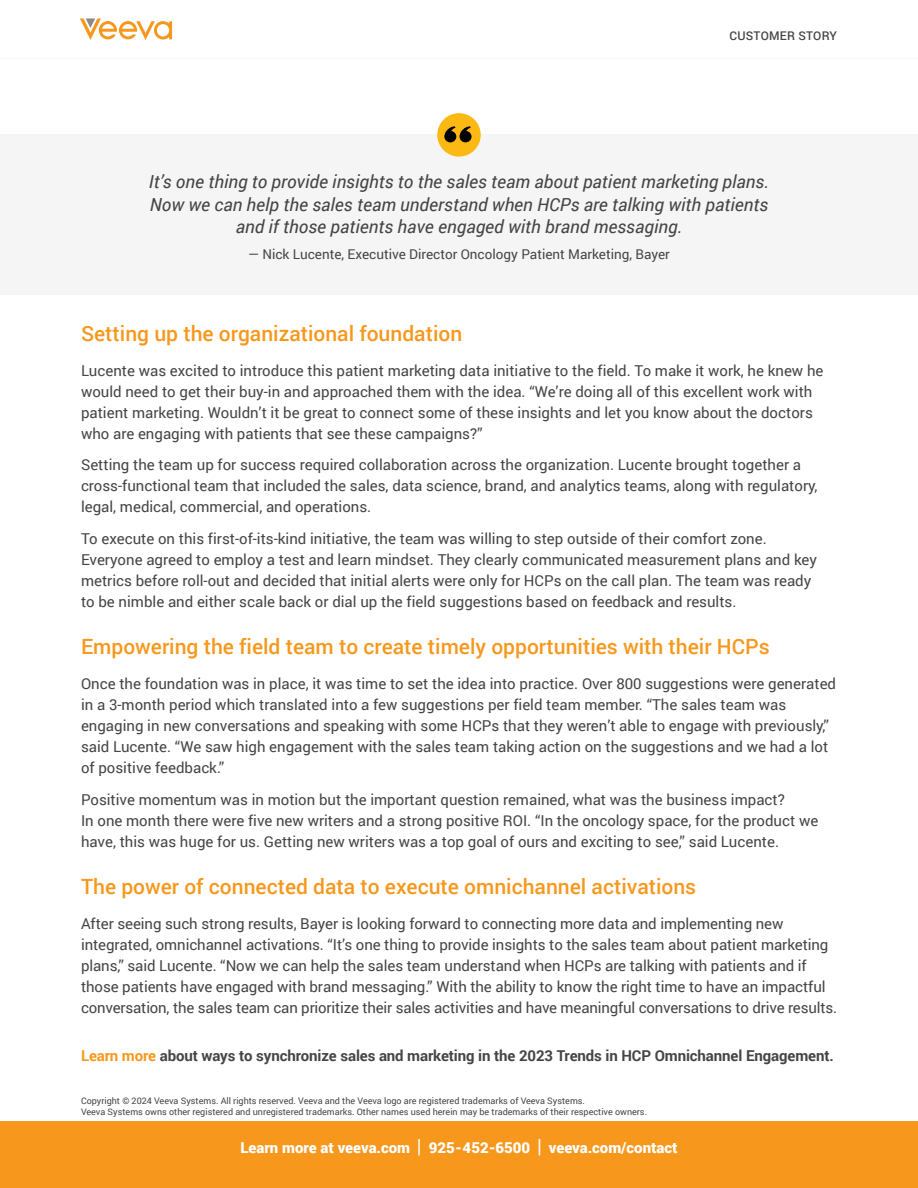
<style>
.page{position:relative;width:918px;height:1188px;background:#fff}
.page>*{position:absolute;margin:0;border:0;box-sizing:border-box;transform-origin:0 0}
.t1{font:500 21px "Roboto";color:#f7981d}
.t2{font:italic 18px/22.5px "Roboto";color:#444545;text-align:center}
.t3{font:15px/21px "Roboto";color:#444545}
.t4{font:700 15px "Roboto";letter-spacing:-.005em;color:#444545}
.t5{font:900 15px "Roboto";color:#fff}
.t6{font:13.5px "Roboto";color:#444545}
.t7{font:500 12px "Roboto";letter-spacing:.02em;color:#444545}
.t8{font:9px/10.5px "Roboto";color:#444545}
.s1{color:#f7981d}
.s2{font-weight:400;font-size:19.5px}
</style>
<div class="page">
<svg style="left:80px;top:18px;width:92px;height:22px"></svg>
<hr style="left:0;top:58px;width:918px;height:1px;background:#f5f5f5">
<div style="left:0;top:1121px;width:918px;height:67px;background:#f7981d"></div>
<div style="left:0;top:135px;width:918px;height:160px;background:#f5f5f5"></div>
<div style="left:437px;top:113px;width:44px;height:44px;background:#fcb813;border-radius:50%"></div>
<svg style="left:444px;top:126px;width:28px;height:16px"></svg>
<p class="t7" style="left:730px;top:27px;width:109px">CUSTOMER STORY</p>
<p class="t2" style="left:149px;top:170px;width:622px">It’s one thing to provide insights to the sales team about patient marketing plans.<br>Now we can help the sales team understand when HCPs are talking with patients and if those patients have engaged with brand messaging.</p>
<p class="t6" style="left:248px;top:245px;width:423px">— Nick Lucente, Executive Director Oncology Patient Marketing, Bayer</p>
<h1 class="t1" style="left:81px;top:319px;width:383px">Setting up the organizational foundation</h1>
<p class="t3" style="left:81px;top:359px;width:744px">Lucente was excited to introduce this patient marketing data initiative to the field. To make it work, he knew he would need to get their buy-in and approached them with the idea. “We’re doing all of this excellent work with patient marketing. Wouldn’t it be great to connect some of these insights and let you know about the doctors who are engaging with patients that see these campaigns?”</p>
<p class="t3" style="left:81px;top:454px;width:738px">Setting the team up for success required collaboration across the organization. Lucente brought together a cross-functional team that included the sales, data science, brand, and analytics teams, along with regulatory, legal, medical, commercial, and operations.</p>
<p class="t3" style="left:81px;top:528px;width:737px">To execute on this first-of-its-kind initiative, the team was willing to step outside of their comfort zone.<br>Everyone agreed to employ a test and learn mindset. They clearly communicated measurement plans and key metrics before roll-out and decided that initial alerts were only for HCPs on the call plan. The team was ready to be nimble and either scale back or dial up the field suggestions based on feedback and results.</p>
<h1 class="t1" style="left:81px;top:632px;width:690px">Empowering the field team to create timely opportunities with their HCPs</h1>
<p class="t3" style="left:81px;top:673px;width:757px">Once the foundation was in place, it was time to set the idea into practice. Over 800 suggestions were generated in a 3-month period which translated into a few suggestions per field team member. “The sales team was engaging in new conversations and speaking with some HCPs that they weren’t able to engage with previously,” said Lucente. “We saw high engagement with the sales team taking action on the suggestions and we had a lot of positive feedback.”</p>
<p class="t3" style="left:81px;top:788px;width:739px">Positive momentum was in motion but the important question remained, what was the business impact?<br>In one month there were five new writers and a strong positive ROI. “In the oncology space, for the product we have, this was huge for us. Getting new writers was a top goal of ours and exciting to see,” said Lucente.</p>
<h1 class="t1" style="left:81px;top:872px;width:617px">The power of connected data to execute omnichannel activations</h1>
<p class="t3" style="left:81px;top:912px;width:758px">After seeing such strong results, Bayer is looking forward to connecting more data and implementing new integrated, omnichannel activations. “It’s one thing to provide insights to the sales team about patient marketing plans,” said Lucente. “Now we can help the sales team understand when HCPs are talking with patients and if those patients have engaged with brand messaging.” With the ability to know the right time to have an impactful conversation, the sales team can prioritize their sales activities and have meaningful conversations to drive results.</p>
<p class="t4" style="left:81px;top:1045px;width:754px"><span class="s1">Learn more</span> about ways to synchronize sales and marketing in the 2023 Trends in HCP Omnichannel Engagement.</p>
<p class="t8" style="left:81px;top:1095px;width:568px">Copyright © 2024 Veeva Systems. All rights reserved. Veeva and the Veeva logo are registered trademarks of Veeva Systems.<br>Veeva Systems owns other registered and unregistered trademarks. Other names used herein may be trademarks of their respective owners.</p>
<p class="t5" style="left:240px;top:1137px;width:439px">Learn more at veeva.com <span class="s2">|</span> 925-452-6500 <span class="s2">|</span> veeva.com/contact</p>
</div>
